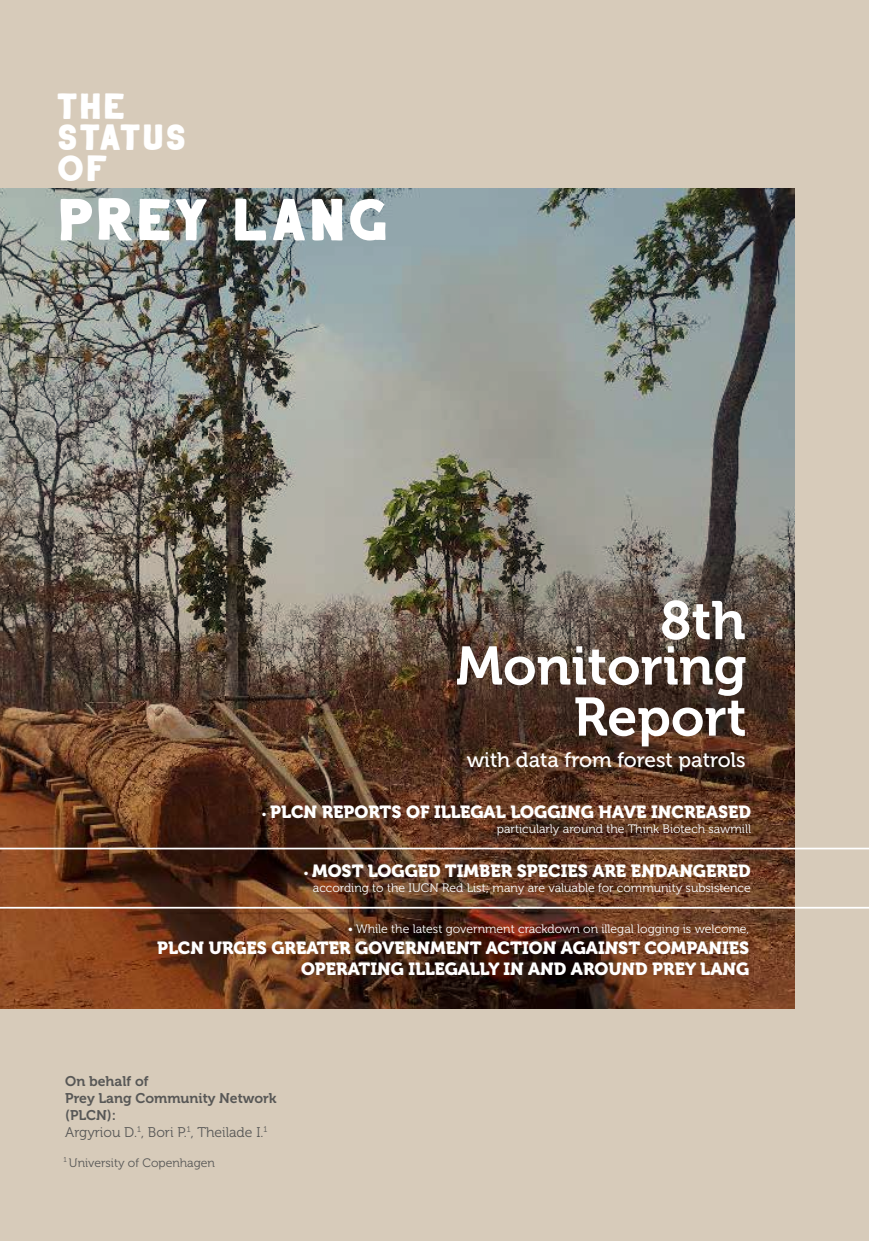
<style>
.page{position:relative;width:869px;height:1241px;background:#fff}
.page>*{position:absolute;margin:0;border:0;box-sizing:border-box;transform-origin:0 0}
.t1{font:59.5px "Anthology";color:#fff}
.t2{font:53.9px "Museo 700";color:#fff}
.t3{font:36.57px/30.4px "Anthology";color:#fff}
.t4{font:21px "Museo 500";color:#fff}
.t5{font:17.5px/21px "Museo 900";color:#fff;text-align:right}
.t6{font:14px/16.8px "Museo 700";color:#575756}
.t7{font:14px "Museo 300";color:#575756}
.t8{font:12.25px "Museo 300";color:#fff}
.t9{font:12.25px "Museo 300";color:#575756}
.s1{font-family:"Museo 300";font-size:12.25px}
</style>
<div class="page">
<img style="left:0;top:0;width:868px;height:1240px">
<hr style="left:177px;top:912px;width:424px;height:2px;background:#d7cbba">
<hr style="left:0;top:906px;width:868px;height:2px;background:#fff">
<hr style="left:0;top:847px;width:868px;height:2px;background:#fff">
<h3 class="t3" style="left:56px;top:89px;width:132px">THE<br>STATUS<br>OF</h3>
<h1 class="t1" style="left:56px;top:174px;width:334px">PREY LANG</h1>
<h2 class="t2" style="left:659px;top:590px;width:87px">8th</h2>
<h2 class="t2" style="left:456px;top:636px;width:292px">Monitoring</h2>
<h2 class="t2" style="left:573px;top:687px;width:174px">Report</h2>
<h3 class="t4" style="left:466px;top:748px;width:280px">with data from forest patrols</h3>
<h3 class="t5" style="left:261px;top:801px;width:490px"><span class="s1">•</span> PLCN REPORTS OF ILLEGAL LOGGING HAVE INCREASED</h3>
<p class="t8" style="left:496px;top:821px;width:255px">particularly around the Think Biotech sawmill</p>
<h3 class="t5" style="left:303px;top:860px;width:448px"><span class="s1">•</span> MOST LOGGED TIMBER SPECIES ARE ENDANGERED</h3>
<p class="t8" style="left:313px;top:880px;width:439px">according to the IUCN Red List; many are valuable for community subsistence</p>
<p class="t8" style="left:347px;top:922px;width:403px">• While the latest government crackdown on illegal logging is welcome,</p>
<h3 class="t5" style="left:157px;top:937px;width:593px">PLCN URGES GREATER GOVERNMENT ACTION AGAINST COMPANIES<br>OPERATING ILLEGALLY IN AND AROUND PREY LANG</h3>
<p class="t6" style="left:65px;top:1073px;width:213px">On behalf of<br>Prey Lang Community Network (PLCN):</p>
<p class="t7" style="left:65px;top:1124px;width:203px">Argyriou D.<sup>1</sup>, Bori P.<sup>1</sup>, Theilade I.<sup>1</sup></p>
<p class="t9" style="left:63px;top:1155px;width:153px"><sup>1</sup> University of Copenhagen</p>
</div>
